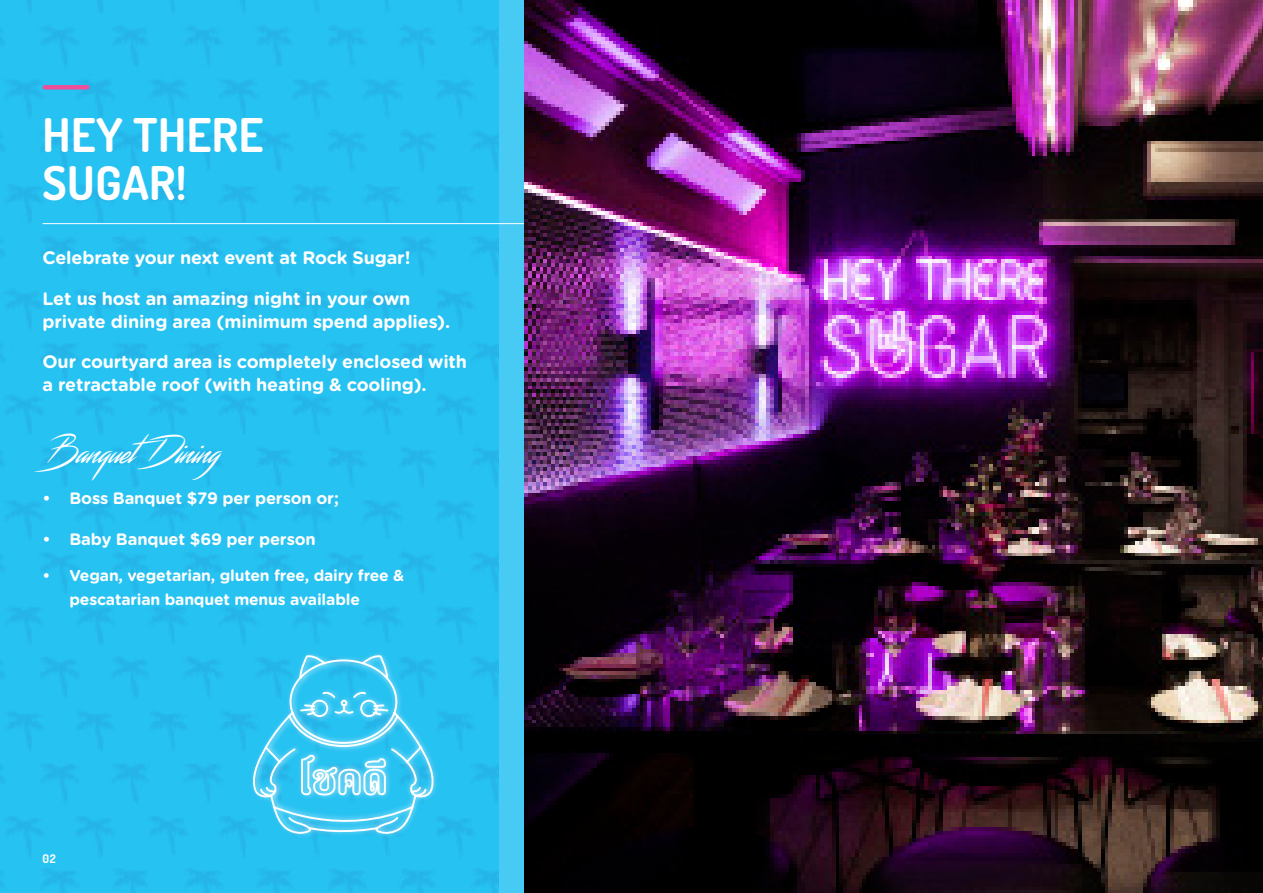
<style>
.page{position:relative;width:1263px;height:893px;background:#fff}
.page>*{position:absolute;margin:0;border:0;box-sizing:border-box;transform-origin:0 0}
.t1{font:700 46.5px/48px "Dosis";letter-spacing:.01em;color:#fff}
.t2{font:33px "Streamster";letter-spacing:-.01em;color:#fff}
.t3{font:700 18px/23.2px "Gotham Rounded";letter-spacing:-.01em;color:#fff}
.t4{font:700 16.5px "Gotham Rounded";letter-spacing:-.01em;color:#fff}
.t5{font:700 15.75px/23.2px "Gotham Rounded";letter-spacing:-.01em;color:#fff}
.t6{font:700 12px "Dosis";color:#fff}
</style>
<div class="page">
<img style="left:524px;top:0;width:739px;height:893px">
<div style="left:498px;top:0;width:26px;height:893px;background:#47cbf4"></div>
<img style="left:0;top:0;width:498px;height:893px">
<div style="left:45px;top:85px;width:42px;height:5px;background:#ee4f9b"></div>
<hr style="left:43px;top:223px;width:481px;height:1px;background:#fff">
<div style="left:244px;top:646px;width:201px;height:196px;background:#26c2f2"></div>
<svg style="left:252px;top:655px;width:183px;height:183px;background:#4bcaf2"></svg>
<p class="t1" style="left:43px;top:110px;width:222px">HEY THERE<br>SUGAR!</p>
<p class="t3" style="left:43px;top:246px;width:369px">Celebrate your next event at Rock Sugar!</p>
<p class="t3" style="left:43px;top:286px;width:409px">Let us host an amazing night in your own private dining area (minimum spend applies).</p>
<p class="t3" style="left:43px;top:349px;width:426px">Our courtyard area is completely enclosed with a retractable roof (with heating &amp; cooling).</p>
<p class="t2" style="left:43px;top:432px;width:198px">BanquetDining</p>
<p class="t4" style="left:43px;top:486px;width:298px">• Boss Banquet $79 per person or;</p>
<p class="t4" style="left:43px;top:527px;width:275px">• Baby Banquet $69 per person</p>
<p class="t5" style="left:70px;top:564px;width:336px;text-indent:-27px">• Vegan, vegetarian, gluten free, dairy free &amp; pescatarian banquet menus available</p>
<p class="t6" style="left:43px;top:851px;width:15px">02</p>
</div>
